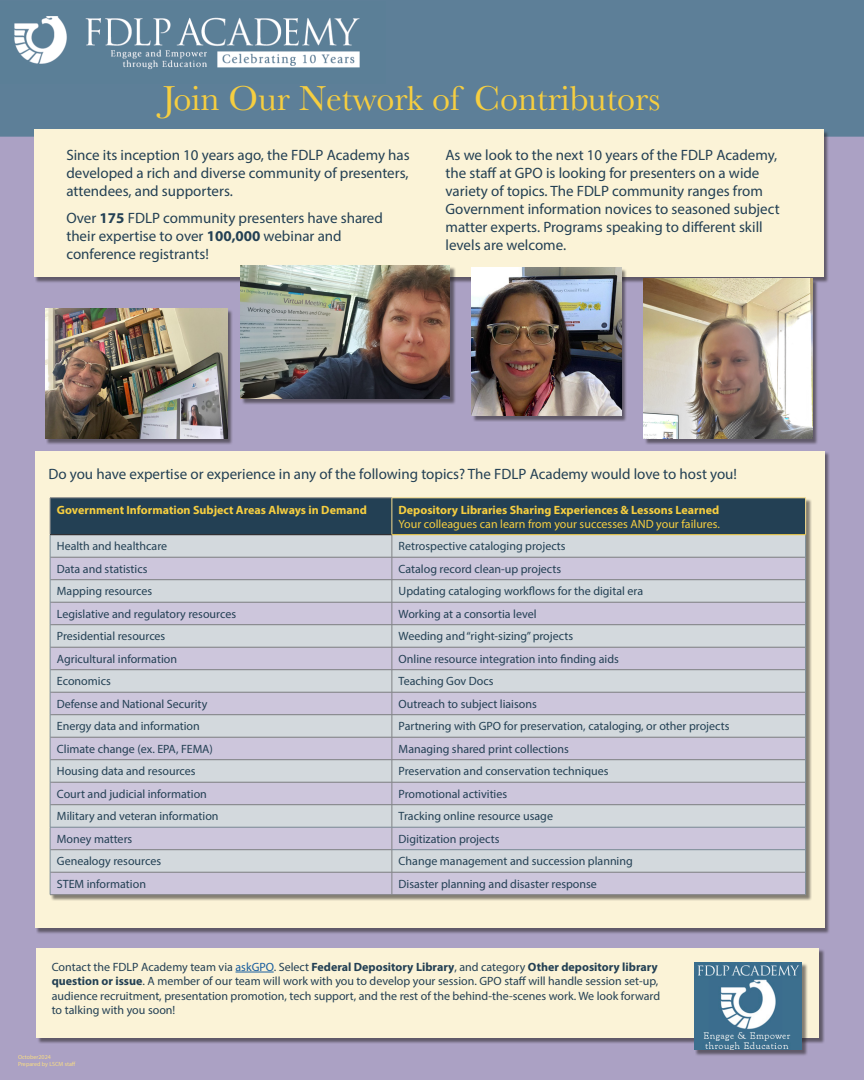
<style>
.page{position:relative;width:864px;height:1080px;background:#fff}
.page>*{position:absolute;margin:0;border:0;box-sizing:border-box;transform-origin:0 0}
.bullet_para{font:36px "Baskerville";color:#f6ce40}
.bullet_para-2{font:15px/18px "Myriad Pro";color:#234054}
.bullet_para-3{font:12px/14.4px "Myriad Pro";color:#234054}
.bullet_para-4{font:12px/14.4px "Myriad Pro";color:#f6ce40}
.bullet_para-5{font:700 12px "Myriad Pro";color:#f6ce40}
.bullet_para-6{font:6px "Myriad Pro";color:#f8dc85}
.s1{font-weight:700}
.s2{color:#175d9e}
</style>
<div class="page">
<div style="left:0;top:136px;width:864px;height:944px;background:#aba1c4"></div>
<div style="left:0;top:0;width:864px;height:136px;background:#5d7f98"></div>
<div style="left:35px;top:130px;width:794px;height:154px;background:#231f20;opacity:.55"></div>
<div style="left:34px;top:129px;width:789px;height:148px;background:#fbf3d7"></div>
<div style="left:35px;top:451px;width:789px;height:477px;background:#fbf3d7"></div>
<div style="left:37px;top:949px;width:788px;height:95px;background:#231f20;opacity:.55"></div>
<div style="left:36px;top:948px;width:783px;height:90px;background:#fbf3d7"></div>
<hr style="left:236px;top:972px;width:38px;height:1px;background:#175d9e">
<hr style="left:50px;top:895px;width:342px;height:1px;background:#808285">
<hr style="left:392px;top:895px;width:414px;height:1px;background:#808285">
<svg style="left:50px;top:498px;width:757px;height:397px;background:#bcbecc"></svg>
<hr style="left:392px;top:498px;width:414px;height:1px;background:#f9df8f">
<hr style="left:392px;top:498px;width:1px;height:36px;background:#f9df8f">
<hr style="left:806px;top:498px;width:1px;height:36px;background:#f9df8f">
<hr style="left:392px;top:534px;width:414px;height:1px;background:#f6ce40">
<img style="left:0;top:1px;width:386px;height:82px">
<div style="left:46px;top:309px;width:187px;height:136px;background:#231f20;opacity:.55"></div>
<img style="left:45px;top:308px;width:182px;height:131px">
<div style="left:241px;top:267px;width:215px;height:138px;background:#231f20;opacity:.55"></div>
<img style="left:240px;top:266px;width:210px;height:133px">
<div style="left:472px;top:268px;width:156px;height:154px;background:#231f20;opacity:.55"></div>
<img style="left:472px;top:268px;width:149px;height:148px">
<div style="left:644px;top:279px;width:175px;height:166px;background:#231f20;opacity:.55"></div>
<img style="left:644px;top:279px;width:169px;height:160px">
<div style="left:695px;top:963px;width:113px;height:93px;background:#231f20;opacity:.55"></div>
<img style="left:694px;top:962px;width:108px;height:88px">
<p class="bullet_para" style="left:162px;top:75px;width:500px">Join Our Network of Contributors</p>
<p class="bullet_para-2" style="left:66px;top:145px;width:345px;text-align:justify">Since its inception 10 years ago, the FDLP Academy has developed a rich and diverse community of presenters, attendees, and supporters.</p>
<p class="bullet_para-2" style="left:66px;top:208px;width:318px">Over <span class="s1">175</span> FDLP community presenters have shared their expertise to over <span class="s1">100,000</span> webinar and conference registrants!</p>
<p class="bullet_para-2" style="left:446px;top:145px;width:336px">As we look to the next 10 years of the FDLP Academy, the staff at GPO is looking for presenters on a wide variety of topics. The FDLP community ranges from Government information novices to seasoned subject matter experts. Programs speaking to different skill levels are welcome.</p>
<p class="bullet_para-2" style="left:48px;top:464px;width:690px">Do you have expertise or experience in any of the following topics? The FDLP Academy would love to host you!</p>
<p class="bullet_para-5" style="left:57px;top:502px;width:311px">Government Information Subject Areas Always in Demand</p>
<p class="bullet_para-4" style="left:399px;top:502px;width:323px"><span class="s1">Depository Libraries Sharing Experiences &amp; Lessons Learned<br></span>Your colleagues can learn from your successes AND your failures.</p>
<p class="bullet_para-3" style="left:57px;top:539px;width:112px">Health and healthcare</p>
<p class="bullet_para-3" style="left:399px;top:539px;width:169px">Retrospective cataloging projects</p>
<p class="bullet_para-3" style="left:57px;top:562px;width:92px">Data and statistics</p>
<p class="bullet_para-3" style="left:399px;top:562px;width:164px">Catalog record clean-up projects</p>
<p class="bullet_para-3" style="left:57px;top:584px;width:97px">Mapping resources</p>
<p class="bullet_para-3" style="left:399px;top:584px;width:246px">Updating cataloging workflows for the digital era</p>
<p class="bullet_para-3" style="left:57px;top:607px;width:181px">Legislative and regulatory resources</p>
<p class="bullet_para-3" style="left:399px;top:607px;width:139px">Working at a consortia level</p>
<p class="bullet_para-3" style="left:57px;top:629px;width:110px">Presidential resources</p>
<p class="bullet_para-3" style="left:399px;top:629px;width:176px">Weeding and “right-sizing” projects</p>
<p class="bullet_para-3" style="left:57px;top:652px;width:122px">Agricultural information</p>
<p class="bullet_para-3" style="left:399px;top:652px;width:222px">Online resource integration into finding aids</p>
<p class="bullet_para-3" style="left:57px;top:674px;width:55px">Economics</p>
<p class="bullet_para-3" style="left:399px;top:674px;width:97px">Teaching Gov Docs</p>
<p class="bullet_para-3" style="left:57px;top:697px;width:152px">Defense and National Security</p>
<p class="bullet_para-3" style="left:399px;top:697px;width:140px">Outreach to subject liaisons</p>
<p class="bullet_para-3" style="left:57px;top:719px;width:145px">Energy data and information</p>
<p class="bullet_para-3" style="left:399px;top:719px;width:332px">Partnering with GPO for preservation, cataloging, or other projects</p>
<p class="bullet_para-3" style="left:57px;top:742px;width:158px">Climate change (ex. EPA, FEMA)</p>
<p class="bullet_para-3" style="left:399px;top:742px;width:172px">Managing shared print collections</p>
<p class="bullet_para-3" style="left:57px;top:764px;width:140px">Housing data and resources</p>
<p class="bullet_para-3" style="left:399px;top:764px;width:211px">Preservation and conservation techniques</p>
<p class="bullet_para-3" style="left:57px;top:787px;width:152px">Court and judicial information</p>
<p class="bullet_para-3" style="left:399px;top:787px;width:110px">Promotional activities</p>
<p class="bullet_para-3" style="left:57px;top:809px;width:163px">Military and veteran information</p>
<p class="bullet_para-3" style="left:399px;top:809px;width:156px">Tracking online resource usage</p>
<p class="bullet_para-3" style="left:57px;top:832px;width:77px">Money matters</p>
<p class="bullet_para-3" style="left:399px;top:832px;width:102px">Digitization projects</p>
<p class="bullet_para-3" style="left:57px;top:854px;width:106px">Genealogy resources</p>
<p class="bullet_para-3" style="left:399px;top:854px;width:236px">Change management and succession planning</p>
<p class="bullet_para-3" style="left:57px;top:877px;width:91px">STEM information</p>
<p class="bullet_para-3" style="left:399px;top:877px;width:200px">Disaster planning and disaster response</p>
<p class="bullet_para-3" style="left:52px;top:959px;width:610px">Contact the FDLP Academy team via <span class="s2">askGPO</span>. Select <span class="s1">Federal Depository Library</span>, and category <span class="s1">Other depository library question or issue</span>. A member of our team will work with you to develop your session. GPO staff will handle session set-up, audience recruitment, presentation promotion, tech support, and the rest of the behind-the-scenes work. We look forward to talking with you soon!</p>
<p class="bullet_para-6" style="left:18px;top:1053px;width:34px">October2024</p>
<p class="bullet_para-6" style="left:18px;top:1060px;width:59px">Prepared by LSCM staff</p>
</div>
